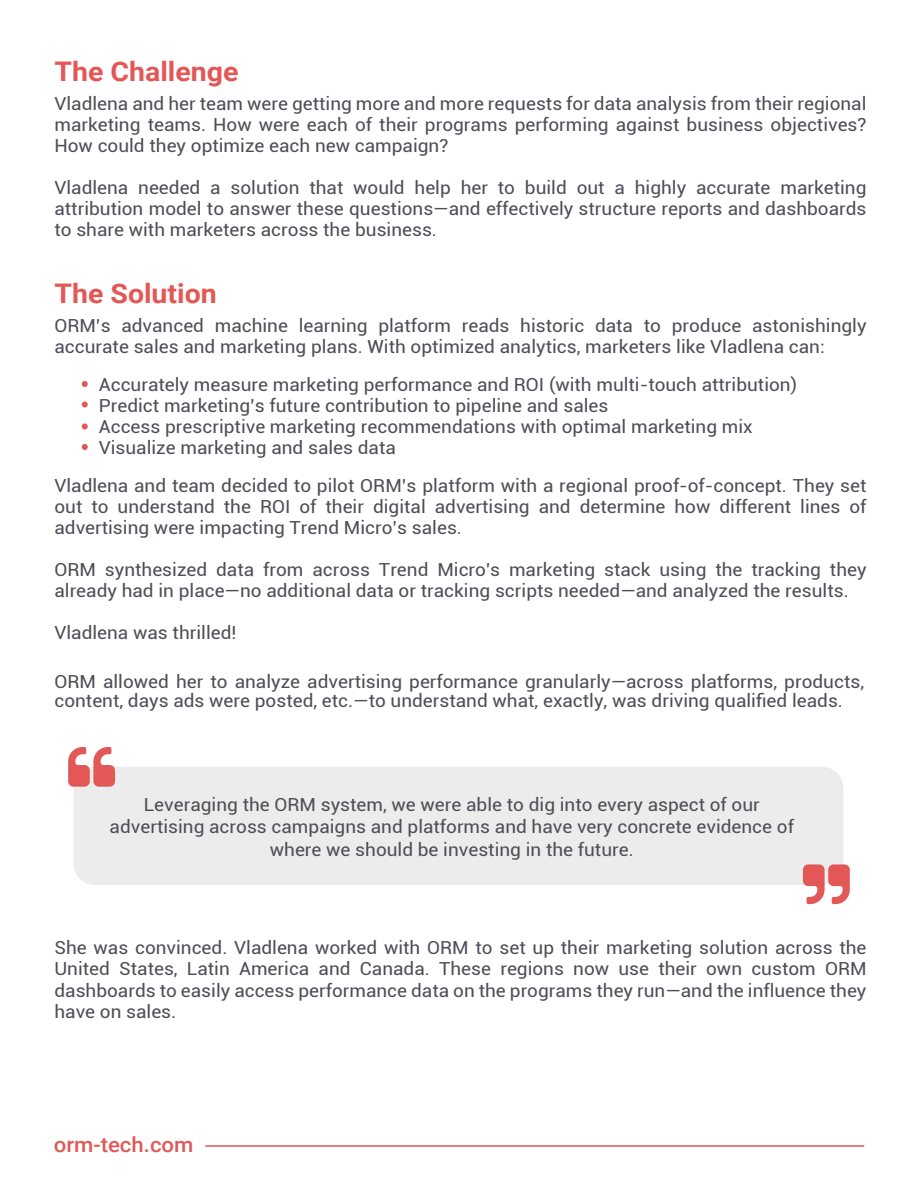
<style>
.page{position:relative;width:918px;height:1188px;background:#fff}
.page>*{position:absolute;margin:0;border:0;box-sizing:border-box;transform-origin:0 0}
.t1{font:700 27px "Roboto";color:#e35857;scale:1.05 1}
.t2{font:500 21px "Roboto";color:#e35857;scale:1.05 1}
.t3{font:18px/21px "Roboto";color:#4d4e56;text-align:justify;scale:1.05 1}
</style>
<div class="page">
<div style="left:74px;top:767px;width:769px;height:118px;background:#ececec;border-radius:21px"></div>
<svg style="left:68px;top:747px;width:47px;height:40px"></svg>
<svg style="left:803px;top:864px;width:47px;height:40px"></svg>
<hr style="left:205px;top:1145px;width:659px;height:2px;background:#e35857">
<svg style="left:82px;top:381px;width:6px;height:6px"></svg>
<svg style="left:82px;top:401px;width:6px;height:6px"></svg>
<svg style="left:82px;top:424px;width:6px;height:6px"></svg>
<svg style="left:82px;top:444px;width:6px;height:6px"></svg>
<h1 class="t1" style="left:54px;top:52px;width:177px">The Challenge</h1>
<p class="t3" style="left:54px;top:93px;width:775px">Vladlena and her team were getting more and more requests for data analysis from their regional marketing teams. How were each of their programs performing against business objectives?<br>How could they optimize each new campaign?</p>
<p class="t3" style="left:54px;top:177px;width:775px">Vladlena needed a solution that would help her to build out a highly accurate marketing attribution model to answer these questions—and effectively structure reports and dashboards to share with marketers across the business.</p>
<h1 class="t1" style="left:54px;top:274px;width:156px">The Solution</h1>
<p class="t3" style="left:54px;top:315px;width:775px">ORM’s advanced machine learning platform reads historic data to produce astonishingly accurate sales and marketing plans. With optimized analytics, marketers like Vladlena can:</p>
<p class="t3" style="left:99px;top:373px;width:667px;text-align:left">Accurately measure marketing performance and ROI (with multi-touch attribution)<br>Predict marketing’s future contribution to pipeline and sales<br>Access prescriptive marketing recommendations with optimal marketing mix Visualize marketing and sales data</p>
<p class="t3" style="left:54px;top:474px;width:775px">Vladlena and team decided to pilot ORM’s platform with a regional proof-of-concept. They set out to understand the ROI of their digital advertising and determine how different lines of advertising were impacting Trend Micro’s sales.</p>
<p class="t3" style="left:54px;top:558px;width:775px">ORM synthesized data from across Trend Micro's marketing stack using the tracking they already had in place—no additional data or tracking scripts needed—and analyzed the results.</p>
<p class="t3" style="left:54px;top:621px;width:175px">Vladlena was thrilled!</p>
<p class="t3" style="left:54px;top:671px;width:773px;line-height:19.5px">ORM allowed her to analyze advertising performance granularly—across platforms, products, content, days ads were posted, etc.—to understand what, exactly, was driving qualified leads.</p>
<p class="t3" style="left:110px;top:792px;width:653px;line-height:22.5px;text-align:center">Leveraging the ORM system, we were able to dig into every aspect of our advertising across campaigns and platforms and have very concrete evidence of where we should be investing in the future.</p>
<p class="t3" style="left:54px;top:937px;width:775px">She was convinced. Vladlena worked with ORM to set up their marketing solution across the United States, Latin America and Canada. These regions now use their own custom ORM dashboards to easily access performance data on the programs they run—and the influence they have on sales.</p>
<p class="t2" style="left:54px;top:1130px;width:135px">orm-tech.com</p>
</div>
